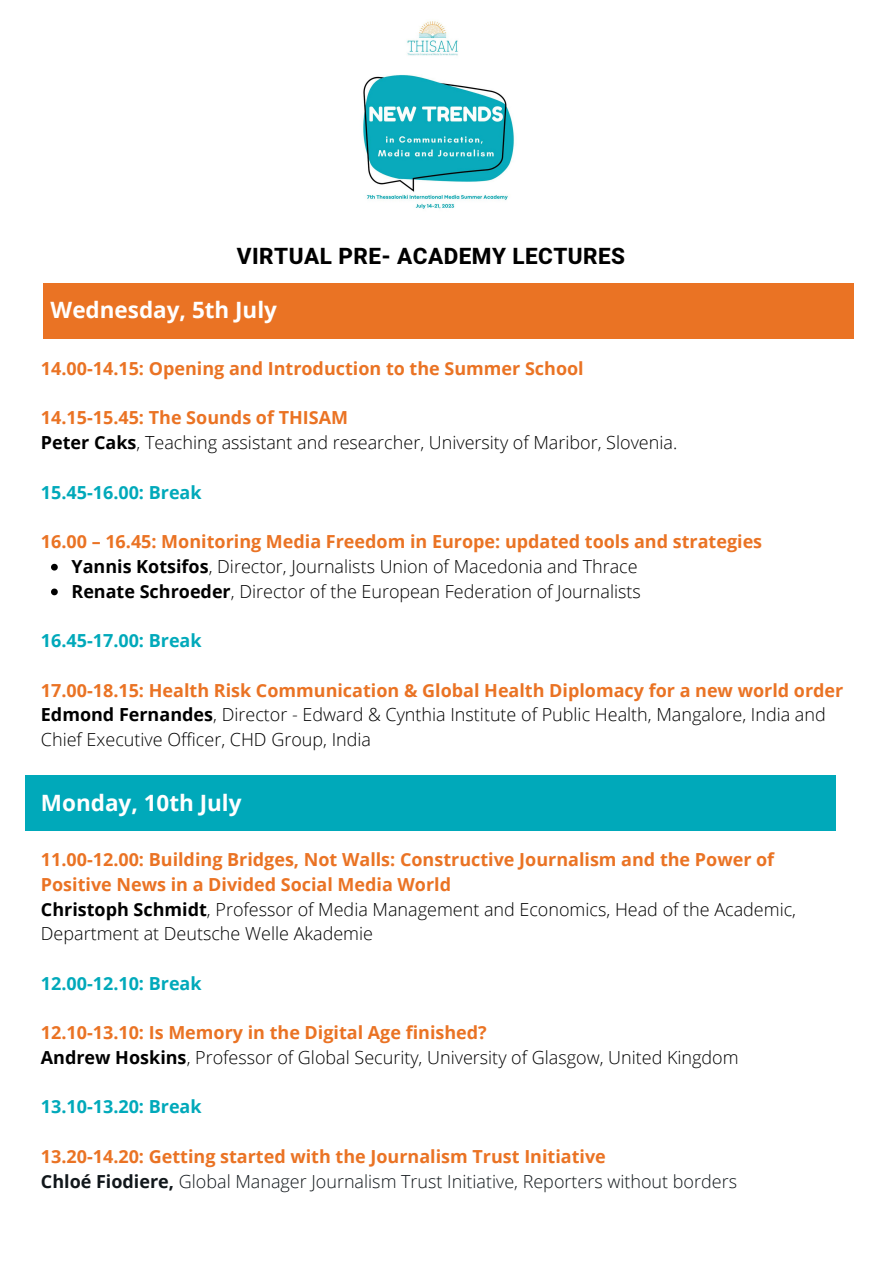
<style>
.page{position:relative;width:893px;height:1264px;background:#fff}
.page>*{position:absolute;margin:0;border:0;box-sizing:border-box;transform-origin:0 0}
.t1{font:700 25.05px "Open Sans";color:#fff}
.t2{font:700 22.5px "Open Sans";color:#fff}
.t3{font:800 22.5px "Heebo";letter-spacing:.02em;color:#000}
.t4{font:300 18px/24.8px "Open Sans";color:#000}
.t5{font:700 18px/24.8px "Open Sans";color:#ea7324}
.t6{font:300 18px "Open Sans";color:#11171b}
.t7{font:700 18px "Open Sans";color:#00a9ba}
.s1{font-weight:700}
</style>
<div class="page">
<div style="left:26px;top:775px;width:810px;height:55px;background:#00a9ba"></div>
<div style="left:43px;top:283px;width:810px;height:56px;background:#ea7324"></div>
<img style="left:363px;top:21px;width:151px;height:188px">
<div style="left:455px;top:0;width:267px;height:122px;background:#fff"></div>
<svg style="left:51px;top:564px;width:7px;height:6px"></svg>
<svg style="left:51px;top:588px;width:7px;height:7px"></svg>
<p class="t3" style="left:237px;top:240px;width:389px">VIRTUAL PRE- ACADEMY LECTURES</p>
<p class="t2" style="left:51px;top:294px;width:228px">Wednesday, 5th July</p>
<p class="t1" style="left:48px;top:301px;width:50px">TBA</p>
<p class="t5" style="left:41px;top:355px;width:544px">14.00-14.15: Opening and Introduction to the Summer School</p>
<p class="t5" style="left:41px;top:405px;width:309px">14.15-15.45: The Sounds of THISAM</p>
<p class="t4" style="left:41px;top:430px;width:637px"><span class="s1">Peter Caks</span>, Teaching assistant and researcher, University of Maribor, Slovenia.</p>
<p class="t7" style="left:41px;top:479px;width:162px">15.45-16.00: Break</p>
<p class="t5" style="left:41px;top:528px;width:722px">16.00 – 16.45: Monitoring Media Freedom in Europe: updated tools and strategies</p>
<p class="t4" style="left:71px;top:553px;width:567px"><span class="s1">Yannis Kotsifos</span>, Director, Journalists Union of Macedonia and Thrace</p>
<p class="t4" style="left:71px;top:578px;width:571px"><span class="s1">Renate Schroeder</span>, Director of the European Federation of Journalists</p>
<p class="t7" style="left:41px;top:627px;width:162px">16.45-17.00: Break</p>
<p class="t5" style="left:41px;top:677px;width:803px">17.00-18.15: Health Risk Communication &amp; Global Health Diplomacy for a new world order</p>
<p class="t4" style="left:41px;top:702px;width:786px"><span class="s1">Edmond Fernandes</span>, Director - Edward &amp; Cynthia Institute of Public Health, Mangalore, India and<br>Chief Executive Officer, CHD Group, India</p>
<p class="t2" style="left:41px;top:786px;width:202px">Monday, 10th July</p>
<p class="t5" style="left:41px;top:846px;width:734px">11.00-12.00: Building Bridges, Not Walls: Constructive Journalism and the Power of<br>Positive News in a Divided Social Media World</p>
<p class="t4" style="left:41px;top:896px;width:756px"><span class="s1">Christoph Schmidt</span>, Professor of Media Management and Economics, Head of the Academic,<br>Department at Deutsche Welle Akademie</p>
<p class="t7" style="left:41px;top:970px;width:162px">12.00-12.10: Break</p>
<p class="t5" style="left:41px;top:1019px;width:447px">12.10-13.10: Is Memory in the Digital Age finished?</p>
<p class="t4" style="left:41px;top:1044px;width:699px"><span class="s1">Andrew Hoskins</span>, Professor of Global Security, University of Glasgow, United Kingdom</p>
<p class="t7" style="left:41px;top:1094px;width:162px">13.10-13.20: Break</p>
<p class="t5" style="left:41px;top:1143px;width:566px">13.20-14.20: Getting started with the Journalism Trust Initiative</p>
<p class="t6" style="left:41px;top:1168px;width:697px"><span class="s1">Chloé Fiodiere,</span> Global Manager Journalism Trust Initiative, Reporters without borders</p>
</div>
